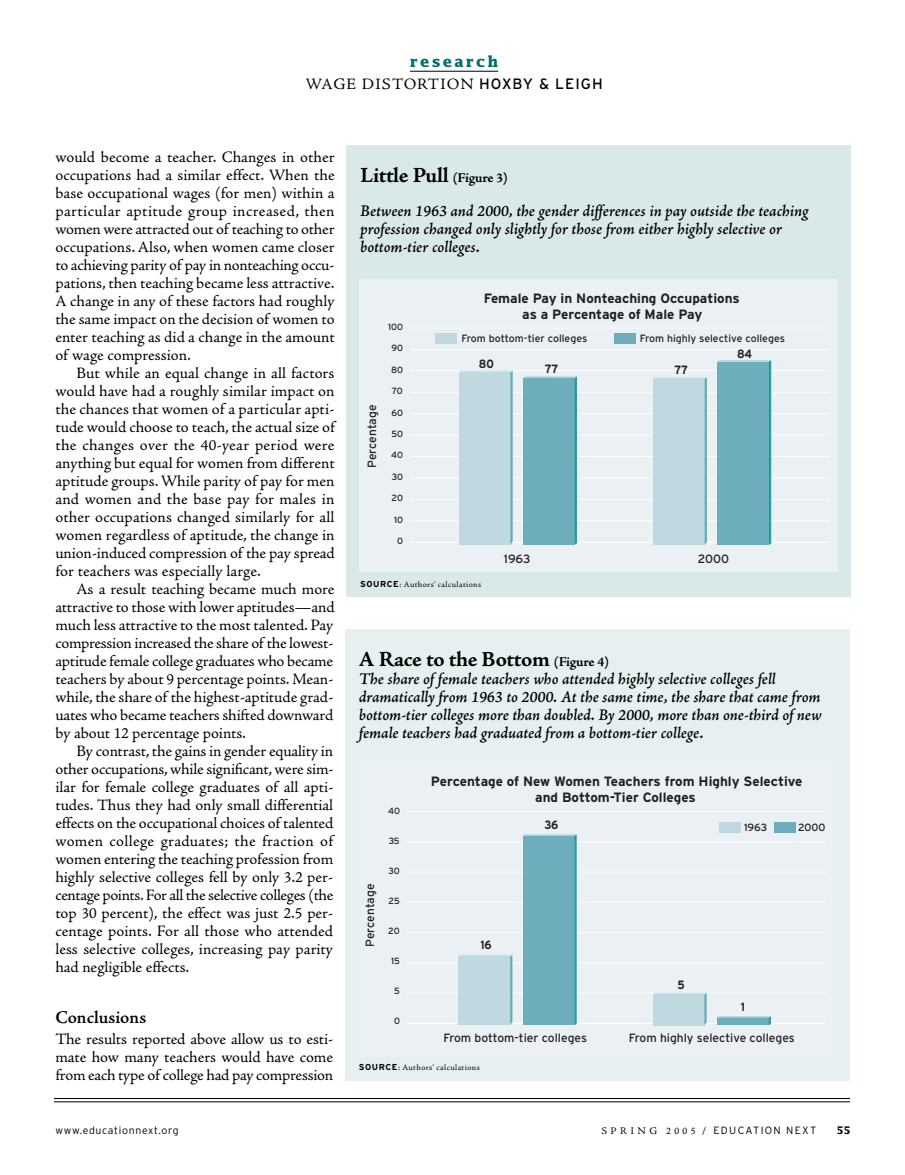
<style>
.page{position:relative;width:905px;height:1175px;background:#fff}
.page>*{position:absolute;margin:0;border:0;box-sizing:border-box;transform-origin:0 0}
.t1{font:22.5px "Adobe Jenson MM.590.10";letter-spacing:-.02em;color:#000}
.t2{font:18.75px "Adobe Jenson MM.506.10";letter-spacing:-.005em;color:#000}
.t3{font:17.25px/18px "Adobe Jenson MM It.506.10";letter-spacing:-.005em;color:#000}
.t4{font:16.5px/18px "Adobe Jenson MM.371.10";letter-spacing:-.005em;color:#000;text-align:justify}
.t5{font:16.5px "Adobe Jenson MM.371.10";letter-spacing:.05em;color:#000}
.t6{font:700 15px "Lucida";letter-spacing:.135em;color:#006d72}
.t7{font:700 13.5px/16.2px "Interstate";color:#231f20;text-align:center}
.t8{font:12px "Interstate";color:#231f20}
.t9{font:700 12px "Interstate";letter-spacing:-.005em;color:#231f20;scale:.9 1}
.t10{font:10.5px "Interstate";color:#231f20}
.t11{font:300 10.5px "Interstate";letter-spacing:.13em;color:#000}
.t12{font:300 10.5px "Interstate";letter-spacing:.065em;color:#000}
.t13{font:700 10.5px "Lucida";color:#000}
.t14{font:9px "Interstate";color:#231f20}
.t15{font:8.7px "Adobe Jenson MM.371.10";letter-spacing:.045em;color:#000}
.s1{font-family:"Interstate";font-size:15px}
.s2{font-size:14.25px}
.s3{font-family:"Interstate";font-weight:700}
.s4{font-family:"Adobe Jenson MM.371.10";font-weight:400}
</style>
<div class="page">
<hr style="left:54px;top:1101px;width:796px;height:1px;background:#000">
<hr style="left:54px;top:1098px;width:796px;height:1px;background:#000">
<hr style="left:410px;top:71px;width:88px;height:1px;background:#000">
<div style="left:346px;top:145px;width:504px;height:452px;background:#d9e9ea"></div>
<div style="left:359px;top:279px;width:478px;height:292px;background:#eaf0f3"></div>
<hr style="left:409px;top:456px;width:420px;height:1px;background:#fff">
<hr style="left:409px;top:477px;width:420px;height:1px;background:#fff">
<hr style="left:409px;top:370px;width:420px;height:1px;background:#fff">
<hr style="left:409px;top:392px;width:420px;height:1px;background:#fff">
<hr style="left:409px;top:327px;width:420px;height:1px;background:#fff">
<hr style="left:409px;top:349px;width:420px;height:1px;background:#fff">
<hr style="left:409px;top:413px;width:420px;height:1px;background:#fff">
<hr style="left:409px;top:434px;width:420px;height:2px;background:#fff">
<hr style="left:409px;top:499px;width:420px;height:1px;background:#fff">
<hr style="left:409px;top:520px;width:420px;height:1px;background:#fff">
<hr style="left:409px;top:541px;width:420px;height:2px;background:#fff">
<div style="left:523px;top:376px;width:54px;height:168px;background:#6eaebc"></div>
<svg style="left:458px;top:370px;width:55px;height:174px;background:#bdd6df"></svg>
<div style="left:717px;top:360px;width:54px;height:184px;background:#6eaebc"></div>
<div style="left:653px;top:377px;width:54px;height:167px;background:#c0d8e0"></div>
<div style="left:614px;top:333px;width:21px;height:10px;background:#6eaebc"></div>
<div style="left:435px;top:333px;width:21px;height:10px;background:#c0d8e0"></div>
<div style="left:345px;top:629px;width:504px;height:451px;background:#e6f0f1"></div>
<div style="left:360px;top:760px;width:476px;height:296px;background:#eaf0f3"></div>
<hr style="left:406px;top:901px;width:420px;height:2px;background:#fff">
<hr style="left:406px;top:932px;width:420px;height:1px;background:#fff">
<hr style="left:406px;top:841px;width:420px;height:1px;background:#fff">
<hr style="left:406px;top:811px;width:420px;height:1px;background:#fff">
<hr style="left:406px;top:871px;width:420px;height:1px;background:#fff">
<hr style="left:406px;top:962px;width:420px;height:1px;background:#fff">
<hr style="left:406px;top:992px;width:420px;height:1px;background:#fff">
<hr style="left:406px;top:1022px;width:420px;height:2px;background:#fff">
<div style="left:774px;top:822px;width:21px;height:10px;background:#6eaebc"></div>
<div style="left:719px;top:822px;width:21px;height:10px;background:#c0d8e0"></div>
<svg style="left:522px;top:834px;width:55px;height:190px;background:#6eafbc"></svg>
<div style="left:458px;top:954px;width:54px;height:70px;background:#c0d8e0"></div>
<svg style="left:717px;top:1016px;width:54px;height:9px"></svg>
<svg style="left:652px;top:992px;width:54px;height:33px;background:#c0d8e0"></svg>
<p class="t6" style="left:410px;top:53px;width:90px">research</p>
<p class="t5" style="left:305px;top:78px;width:299px">WAGE DISTORTION <span class="s1">HOXBY &amp; LEIGH</span></p>
<p class="t4" style="left:55px;top:150px;width:281px">would become a teacher. Changes in other occupations had a similar effect. When the base occupational wages (for men) within a particular aptitude group increased, then women were attracted out of teaching to other occupations. Also, when women came closer to achieving parity of pay in nonteaching occu&shy;pations, then teaching became less attractive.<br>A change in any of these factors had roughly the same impact on the decision of women to enter teaching as did a change in the amount of wage compression.</p>
<p class="t4" style="left:55px;top:366px;width:281px;text-indent:21px">But while an equal change in all factors would have had a roughly similar impact on the chances that women of a particular apti&shy;tude would choose to teach, the actual size of the changes over the 40-year period were anything but equal for women from different aptitude groups. While parity of pay for men and women and the base pay for males in other occupations changed similarly for all women regardless of aptitude, the change in union-induced compression of the pay spread for teachers was especially large.</p>
<p class="t4" style="left:55px;top:582px;width:281px;text-indent:21px">As a result teaching became much more attractive to those with lower aptitudes—and much less attractive to the most talented. Pay compression increased the share of the lowest&shy;aptitude female college graduates who became teachers by about 9 percentage points. Mean&shy;while,the share of the highest-aptitude grad&shy;uates who became teachers shifted downward by about 12 percentage points.</p>
<p class="t4" style="left:55px;top:744px;width:280px;text-indent:21px">By contrast, the gains in gender equality in other occupations, while significant, were sim&shy;ilar for female college graduates of all apti&shy;tudes. Thus they had only small differential effects on the occupational choices of talented women college graduates; the fraction of women entering the teaching profession from highly selective colleges fell by only 3.2 per&shy;centage points. For all the selective colleges (the top 30 percent), the effect was just 2.5 per&shy;centage points. For all those who attended less selective colleges, increasing pay parity had negligible effects.</p>
<p class="t2" style="left:55px;top:1010px;width:92px">Conclusions</p>
<p class="t4" style="left:55px;top:1032px;width:279px">The results reported above allow us to esti&shy;mate how many teachers would have come from each type of college had pay compression</p>
<h1 class="t1" style="left:360px;top:168px;width:149px">Little Pull <span class="s2">(Figure 3)</span></h1>
<p class="t3" style="left:360px;top:204px;width:450px">Between 1963 and 2000, the gender differences in pay outside the teaching profession changed only slightly for those from either highly selective or bottom-tier colleges.</p>
<p class="t8" style="left:365px;top:468px;width:65px;rotate:-90deg">Percentage</p>
<p class="t14" style="left:391px;top:322px;width:13px">00</p>
<p class="t14" style="left:391px;top:343px;width:13px">90</p>
<p class="t14" style="left:391px;top:364px;width:13px">80</p>
<p class="t14" style="left:392px;top:386px;width:12px">70</p>
<p class="t14" style="left:391px;top:407px;width:13px">60</p>
<p class="t14" style="left:391px;top:428px;width:13px">50</p>
<p class="t14" style="left:391px;top:450px;width:13px">40</p>
<p class="t14" style="left:397px;top:471px;width:7px">0</p>
<p class="t14" style="left:391px;top:493px;width:13px">20</p>
<p class="t14" style="left:397px;top:514px;width:7px">0</p>
<p class="t14" style="left:397px;top:535px;width:7px">0</p>
<p class="t7" style="left:484px;top:290px;width:257px">Female Pay in Nonteaching Occupations as a Percentage of Male Pay</p>
<p class="t10" style="left:461px;top:332px;width:122px">From bottom-tier college</p>
<p class="t10" style="left:639px;top:332px;width:142px">From highly selective college</p>
<p class="t9" style="left:479px;top:357px;width:18px">80</p>
<p class="t9" style="left:545px;top:361px;width:16px">77</p>
<p class="t9" style="left:674px;top:363px;width:16px">77</p>
<p class="t9" style="left:737px;top:347px;width:18px">84</p>
<p class="t8" style="left:504px;top:552px;width:28px">1963</p>
<p class="t8" style="left:697px;top:552px;width:33px">2000</p>
<p class="t15" style="left:360px;top:581px;width:123px"><span class="s3">SOURCE</span>: Authors’ calculations</p>
<h1 class="t1" style="left:359px;top:651px;width:252px">A Race to the Bottom <span class="s2">(Figure 4)</span></h1>
<p class="t3" style="left:359px;top:672px;width:464px">The share of female teachers who attended highly selective colleges fell dramatically from 1963 to 2000. At the same time, the share that came from bottom-tier colleges more than doubled. By 2000, more than one-third of new female teachers had graduated from a bottom-tier college.</p>
<p class="t14" style="left:388px;top:805px;width:13px">40</p>
<p class="t8" style="left:363px;top:946px;width:65px;rotate:-90deg">Percentage</p>
<p class="t14" style="left:388px;top:865px;width:13px">30</p>
<p class="t14" style="left:388px;top:925px;width:13px">20</p>
<p class="t14" style="left:394px;top:1015px;width:7px">0</p>
<p class="t7" style="left:431px;top:773px;width:373px">Percentage of New Women Teachers from Highly Selective and Bottom-Tier Colleges</p>
<p class="t9" style="left:544px;top:818px;width:17px">36</p>
<p class="t10" style="left:744px;top:821px;width:25px">1963</p>
<p class="t10" style="left:798px;top:821px;width:29px">2000</p>
<p class="t9" style="left:480px;top:937px;width:14px">16</p>
<p class="t8" style="left:443px;top:1030px;width:145px">From bottom-tier colleges</p>
<p class="t9" style="left:677px;top:977px;width:10px">5</p>
<p class="t8" style="left:629px;top:1030px;width:167px">From high y selective colleges</p>
<p class="t15" style="left:359px;top:1064px;width:123px"><span class="s3">SOURCE</span>: Authors’ calculations</p>
<p class="t12" style="left:55px;top:1124px;width:125px">www.educationnext.org</p>
<p class="t11" style="left:601px;top:1124px;width:216px"><span class="s4">S P RI N G 2 0 0 5 /</span> EDUCATION NEXT</p>
<p class="t13" style="left:836px;top:1124px;width:16px">55</p>
</div>
